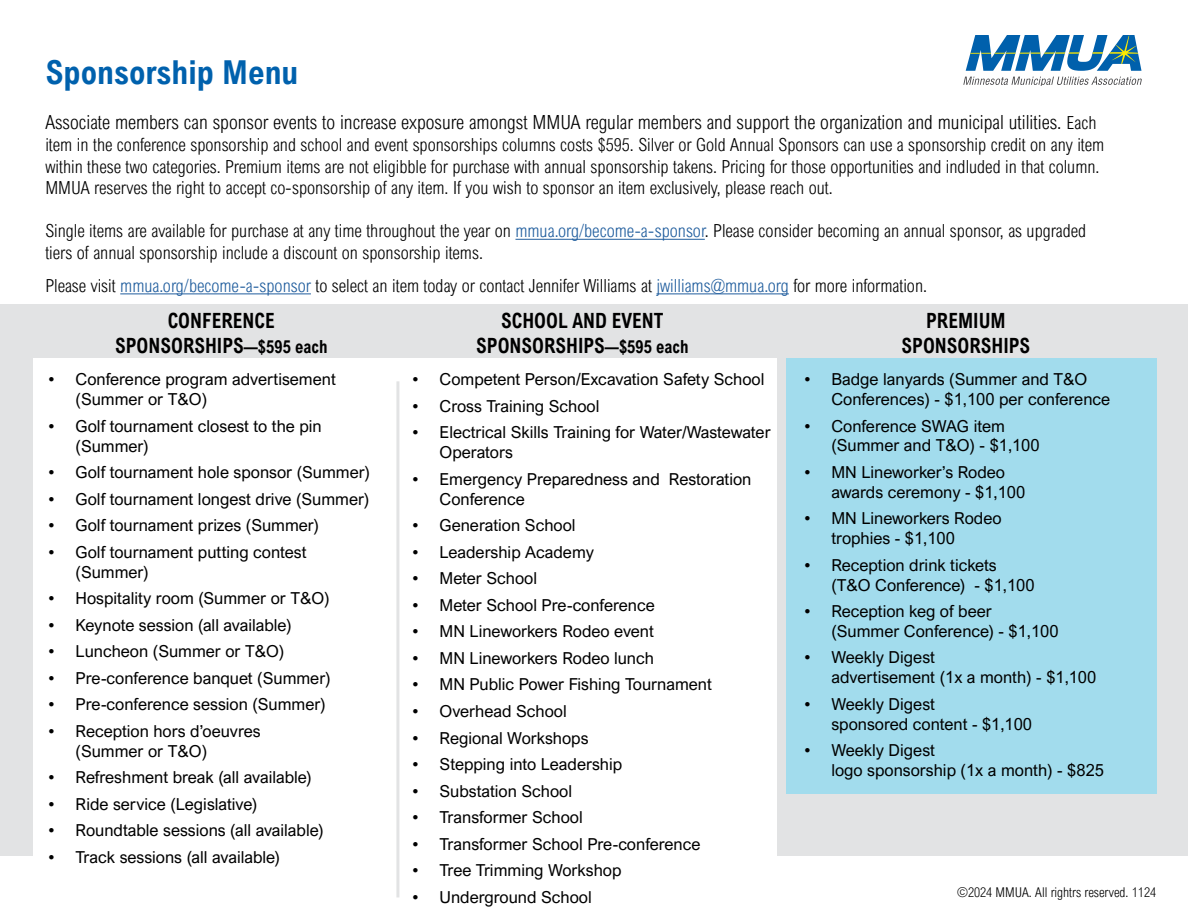
<style>
.page{position:relative;width:1188px;height:918px;background:#fff}
.page>*{position:absolute;margin:0;border:0;box-sizing:border-box;transform-origin:0 0}
.t1{font:700 33px "Arial Nova Cond";color:#0061ad}
.t2{font:700 21px/25.2px "Arial Nova Cond";color:#000;text-align:center;scale:.92 1}
.t3{font:300 19.5px "Arial Nova Cond";color:#000}
.t4{font:300 18px/21.6px "Arial Nova Cond";color:#000}
.t5{font:16.5px/19.8px "Arial Nova";color:#000}
.t6{font:300 13.5px "Arial Nova Cond";color:#000}
.s1{font-size:18px}
.s2{color:#215e9e}
</style>
<div class="page">
<div style="left:1px;top:305px;width:1187px;height:551px;background:#e2e3e4"></div>
<div style="left:787px;top:358px;width:370px;height:436px;background:#a2dced"></div>
<div style="left:33px;top:358px;width:744px;height:552px;background:#fff"></div>
<hr style="left:515px;top:239px;width:190px;height:1px;background:#215e9e">
<hr style="left:120px;top:293px;width:191px;height:1px;background:#215e9e">
<hr style="left:656px;top:293px;width:133px;height:1px;background:#215e9e">
<svg style="left:963px;top:77px;width:179px;height:8px"></svg>
<svg style="left:966px;top:36px;width:176px;height:35px"></svg>
<hr style="left:396px;top:381px;width:3px;height:516px;background:#e2e3e4">
<h1 class="t1" style="left:45px;top:51px;width:255px">Sponsorship Menu</h1>
<p class="t3" style="left:45px;top:111px;width:1053px">Associate members can sponsor events to increase exposure amongst MMUA regular members and support the organization and municipal utilities. <span class="s1">Each</span></p>
<p class="t4" style="left:45px;top:134px;width:1060px">item in the conference sponsorship and school and event sponsorships columns costs $595. Silver or Gold Annual Sponsors can use a sponsorship credit on any item within these two categories. Premium items are not eligibble for purchase with annual sponsorship takens. Pricing for those opportunities and indluded in that column.<br>MMUA reserves the right to accept co-sponsorship of any item. If you wish to sponsor an item exclusively, please reach out.</p>
<p class="t4" style="left:45px;top:220px;width:1043px">Single items are available for purchase at any time throughout the year on <span class="s2">mmua.org/become-a-sponsor</span>. Please consider becoming an annual sponsor, as upgraded tiers of annual sponsorship include a discount on sponsorship items.</p>
<p class="t4" style="left:45px;top:275px;width:883px">Please visit <span class="s2">mmua.org/become-a-sponsor</span> to select an item today or contact Jennifer Williams at <span class="s2">jwilliams@mmua.org</span> for more information.</p>
<p class="t2" style="left:115px;top:308px;width:232px">CONFERENCE<br>SPONSORSHIPS<span class="s1">—$595 each</span></p>
<p class="t2" style="left:902px;top:308px;width:141px">PREMIUM<br>SPONSORSHIPS</p>
<p class="t2" style="left:476px;top:308px;width:232px">SCHOOL AND EVENT<br>SPONSORSHIPS<span class="s1">—$595 each</span></p>
<p class="t5" style="left:76px;top:370px;width:262px;text-indent:-27px">• Conference program advertisement (Summer or T&amp;O)</p>
<p class="t5" style="left:76px;top:416px;width:248px;text-indent:-27px">• Golf tournament closest to the pin (Summer)</p>
<p class="t5" style="left:49px;top:462px;width:323px">• Golf tournament hole sponsor (Summer)</p>
<p class="t5" style="left:49px;top:489px;width:322px">• Golf tournament longest drive (Summer)</p>
<p class="t5" style="left:49px;top:515px;width:272px">• Golf tournament prizes (Summer)</p>
<p class="t5" style="left:76px;top:542px;width:233px;text-indent:-27px">• Golf tournament putting contest (Summer)</p>
<p class="t5" style="left:49px;top:588px;width:283px">• Hospitality room (Summer or T&amp;O)</p>
<p class="t5" style="left:49px;top:615px;width:244px">• Keynote session (all available)</p>
<p class="t5" style="left:49px;top:641px;width:237px">• Luncheon (Summer or T&amp;O)</p>
<p class="t5" style="left:49px;top:668px;width:283px">• Pre-conference banquet (Summer)</p>
<p class="t5" style="left:49px;top:695px;width:279px">• Pre-conference session (Summer)</p>
<p class="t5" style="left:76px;top:721px;width:187px;text-indent:-27px">• Reception hors d’oeuvres (Summer or T&amp;O)</p>
<p class="t5" style="left:49px;top:767px;width:265px">• Refreshment break (all available)</p>
<p class="t5" style="left:49px;top:794px;width:210px">• Ride service (Legislative)</p>
<p class="t5" style="left:49px;top:821px;width:277px">• Roundtable sessions (all available)</p>
<p class="t5" style="left:49px;top:847px;width:233px">• Track sessions (all available)</p>
<p class="t5" style="left:413px;top:370px;width:353px">• Competent Person/Excavation Safety School</p>
<p class="t5" style="left:413px;top:396px;width:188px">• Cross Training School</p>
<p class="t5" style="left:440px;top:423px;width:333px;text-indent:-27px">• Electrical Skills Training for Water/Wastewater<br>Operators</p>
<p class="t5" style="left:440px;top:469px;width:313px;text-indent:-27px">• Emergency Preparedness and Restoration<br>Conference</p>
<p class="t5" style="left:413px;top:515px;width:164px">• Generation School</p>
<p class="t5" style="left:413px;top:542px;width:183px">• Leadership Academy</p>
<p class="t5" style="left:413px;top:569px;width:126px">• Meter School</p>
<p class="t5" style="left:413px;top:595px;width:244px">• Meter School Pre-conference</p>
<p class="t5" style="left:413px;top:622px;width:243px">• MN Lineworkers Rodeo event</p>
<p class="t5" style="left:413px;top:648px;width:243px">• MN Lineworkers Rodeo lunch</p>
<p class="t5" style="left:413px;top:675px;width:301px">• MN Public Power Fishing Tournament</p>
<p class="t5" style="left:413px;top:701px;width:156px">• Overhead School</p>
<p class="t5" style="left:413px;top:728px;width:178px">• Regional Workshops</p>
<p class="t5" style="left:413px;top:754px;width:211px">• Stepping into Leadership</p>
<p class="t5" style="left:413px;top:781px;width:161px">• Substation School</p>
<p class="t5" style="left:413px;top:807px;width:172px">• Transformer School</p>
<p class="t5" style="left:413px;top:834px;width:289px">• Transformer School Pre-conference</p>
<p class="t5" style="left:413px;top:861px;width:210px">• Tree Trimming Workshop</p>
<p class="t5" style="left:413px;top:887px;width:181px">• Underground School</p>
<p class="t5" style="left:831px;top:370px;width:280px;text-indent:-27px">• Badge lanyards (Summer and T&amp;O<br>Conferences) - $1,100 per conference</p>
<p class="t5" style="left:831px;top:416px;width:210px;text-indent:-27px">• Conference SWAG item (Summer and T&amp;O) - $1,100</p>
<p class="t5" style="left:831px;top:462px;width:195px;text-indent:-27px">• MN Lineworker’s Rodeo awards ceremony - $1,100</p>
<p class="t5" style="left:831px;top:509px;width:172px;text-indent:-27px">• MN Lineworkers Rodeo trophies - $1,100</p>
<p class="t5" style="left:831px;top:555px;width:205px;text-indent:-27px">• Reception drink tickets (T&amp;O Conference) - $1,100</p>
<p class="t5" style="left:831px;top:601px;width:229px;text-indent:-27px">• Reception keg of beer (Summer Conference) - $1,100</p>
<p class="t5" style="left:831px;top:648px;width:266px;text-indent:-27px">• Weekly Digest<br>advertisement (1x a month) - $1,100</p>
<p class="t5" style="left:831px;top:694px;width:202px;text-indent:-27px">• Weekly Digest<br>sponsored content - $1,100</p>
<p class="t5" style="left:831px;top:740px;width:274px;text-indent:-27px">• Weekly Digest<br>logo sponsorship (1x a month) - $825</p>
<p class="t6" style="left:957px;top:884px;width:200px">©2024 MMUA. All rightrs reserved. 1124</p>
</div>
